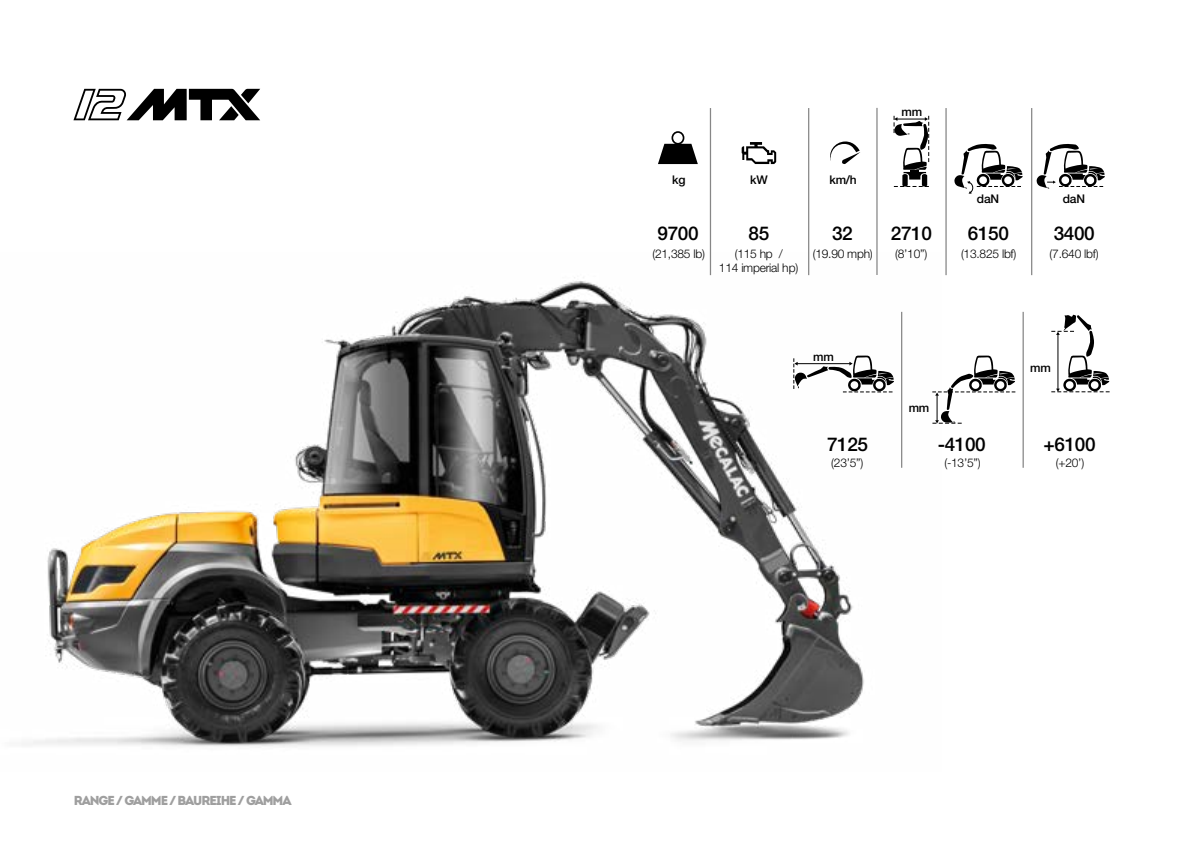
<style>
.page{position:relative;width:1191px;height:842px;background:#fff}
.page>*{position:absolute;margin:0;border:0;box-sizing:border-box;transform-origin:0 0}
.t1{font:500 19px "Helvetica Neue LT Pro";letter-spacing:-.02em;color:#000}
.t2{font:900 13px "Intro";letter-spacing:-.08em;color:#9f9f9f}
.t3{font:300 12px "Helvetica Neue LT Pro";letter-spacing:-.02em;color:#000}
.t4{font:500 12px "Helvetica Neue LT Pro";letter-spacing:-.02em;color:#000}
</style>
<div class="page">
<svg style="left:73px;top:89px;width:187px;height:31px"></svg>
<img style="left:22px;top:252px;width:881px;height:495px">
<hr style="left:710px;top:108px;width:1px;height:167px;background:#878787">
<hr style="left:808px;top:108px;width:1px;height:167px;background:#878787">
<hr style="left:876px;top:108px;width:1px;height:167px;background:#878787">
<hr style="left:1031px;top:108px;width:1px;height:167px;background:#878787">
<hr style="left:945px;top:108px;width:1px;height:167px;background:#878787">
<svg style="left:1036px;top:144px;width:69px;height:45px"></svg>
<svg style="left:893px;top:116px;width:36px;height:71px"></svg>
<svg style="left:830px;top:141px;width:30px;height:23px"></svg>
<svg style="left:954px;top:144px;width:68px;height:50px"></svg>
<svg style="left:741px;top:142px;width:35px;height:22px"></svg>
<svg style="left:658px;top:144px;width:40px;height:20px"></svg>
<div style="left:671px;top:131px;width:13px;height:14px;border:2px solid #000;border-radius:50%"></div>
<hr style="left:901px;top:312px;width:1px;height:156px;background:#878787">
<hr style="left:1022px;top:312px;width:1px;height:156px;background:#878787">
<svg style="left:793px;top:355px;width:101px;height:38px"></svg>
<svg style="left:1051px;top:315px;width:58px;height:77px"></svg>
<svg style="left:932px;top:355px;width:83px;height:69px"></svg>
<p class="t2" style="left:74px;top:792px;width:219px">RANGE / GAMME / BAUREIHE / GAMMA</p>
<p class="t4" style="left:672px;top:173px;width:15px">kg</p>
<p class="t4" style="left:750px;top:173px;width:19px">kW</p>
<p class="t4" style="left:829px;top:173px;width:29px">km/h</p>
<p class="t4" style="left:901px;top:105px;width:22px">mm</p>
<p class="t4" style="left:977px;top:191px;width:24px">daN</p>
<p class="t4" style="left:1062px;top:191px;width:24px">daN</p>
<h1 class="t1" style="left:657px;top:222px;width:43px">9700</h1>
<p class="t3" style="left:652px;top:246px;width:54px">(21,385 lb)</p>
<h1 class="t1" style="left:748px;top:222px;width:22px">85</h1>
<h1 class="t1" style="left:832px;top:222px;width:22px">32</h1>
<h1 class="t1" style="left:891px;top:222px;width:43px">2710</h1>
<h1 class="t1" style="left:968px;top:222px;width:43px">6150</h1>
<h1 class="t1" style="left:1053px;top:222px;width:43px">3400</h1>
<p class="t3" style="left:734px;top:247px;width:50px">(115 hp /</p>
<p class="t3" style="left:812px;top:246px;width:62px">(19.90 mph)</p>
<p class="t3" style="left:719px;top:261px;width:81px">114 imperial hp)</p>
<p class="t3" style="left:895px;top:246px;width:34px">(8’10”)</p>
<p class="t3" style="left:961px;top:246px;width:57px">(13.825 lbf)</p>
<p class="t3" style="left:1049px;top:246px;width:50px">(7.640 lbf)</p>
<p class="t4" style="left:813px;top:350px;width:22px">mm</p>
<p class="t4" style="left:908px;top:401px;width:22px">mm</p>
<p class="t4" style="left:1030px;top:360px;width:22px">mm</p>
<h1 class="t1" style="left:827px;top:433px;width:43px">7125</h1>
<h1 class="t1" style="left:937px;top:433px;width:50px">-4100</h1>
<h1 class="t1" style="left:1043px;top:433px;width:54px">+6100</h1>
<p class="t3" style="left:831px;top:455px;width:34px">(23’5”)</p>
<p class="t3" style="left:944px;top:455px;width:38px">(-13’5”)</p>
<p class="t3" style="left:1055px;top:455px;width:30px">(+20’)</p>
</div>
